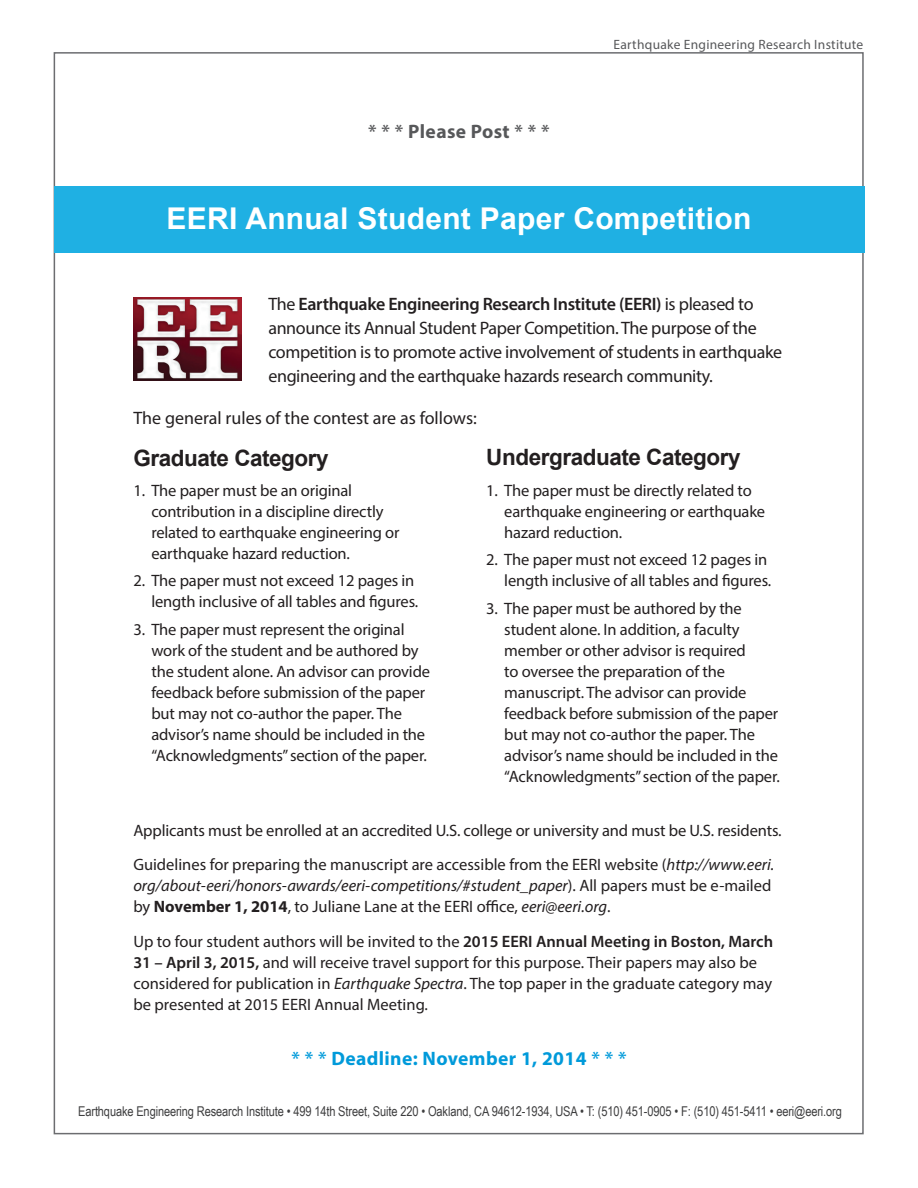
<style>
.page{position:relative;width:918px;height:1188px;background:#fff}
.page>*{position:absolute;margin:0;border:0;box-sizing:border-box;transform-origin:0 0}
._1_2_Cover_Heading{font:700 30px "Arial";letter-spacing:.01em;color:#fff}
._2_2_Non-cover_Headi{font:700 22.5px "Arial";letter-spacing:-.02em;color:#231f20}
._3_1_Body_Paragraph{font:700 19.5px "Myriad Pro";letter-spacing:.02em;color:#009ada}
._3_1_Body_Paragraph-2{font:700 19.5px "Myriad Pro";letter-spacing:.02em;color:#57585a}
._3_1_Body_Paragraph-3{font:18px/24px "Myriad Pro";letter-spacing:-.02em;color:#231f20}
._3_1_Body_Paragraph-4{font:18px "Myriad Pro";color:#231f20}
._3_1_Body_Paragraph-5{font:16.5px/21px "Myriad Pro";letter-spacing:-.01em;color:#231f20}
.t1{font:13.5px "Arial Narrow";letter-spacing:-.01em;color:#3e3e3f}
.t2{font:13.5px "Myriad Pro";letter-spacing:.02em;color:#57585a}
.s1{font-weight:600}
.s2{font-style:italic}
.s3{font-weight:700}
</style>
<div class="page">
<div style="left:54px;top:186px;width:810px;height:67px;background:#1fb0e3"></div>
<img style="left:133px;top:297px;width:108px;height:84px">
<p class="_3_1_Body_Paragraph-2" style="left:368px;top:119px;width:183px"><span class="s1">* * *</span> Please Post <span class="s1">* * *</span></p>
<p class="t2" style="left:614px;top:36px;width:251px">Earthquake Engineering Research Institute</p>
<p class="_1_2_Cover_Heading" style="left:167px;top:199px;width:586px">EERI Annual Student Paper Competition</p>
<p class="_3_1_Body_Paragraph-3" style="left:268px;top:291px;width:515px">The <span class="s1">Earthquake Engineering Research Institute (EERI)</span> is pleased to announce its Annual Student Paper Competition. The purpose of the competition is to promote active involvement of students in earthquake engineering and the earthquake hazards research community.</p>
<p class="_3_1_Body_Paragraph-4" style="left:133px;top:407px;width:345px">The general rules of the contest are as follows:</p>
<p class="_2_2_Non-cover_Headi" style="left:133px;top:443px;width:197px">Graduate Category</p>
<p class="_2_2_Non-cover_Headi" style="left:486px;top:442px;width:256px">Undergraduate Category</p>
<p class="_3_1_Body_Paragraph-5" style="left:151px;top:479px;width:250px;text-indent:-18px">1. The paper must be an original contribution in a discipline directly related to earthquake engineering or earthquake hazard reduction.</p>
<p class="_3_1_Body_Paragraph-5" style="left:133px;top:570px;width:286px;text-align:right">2. The paper must not exceed 12 pages in length inclusive of all tables and figures.</p>
<p class="_3_1_Body_Paragraph-5" style="left:151px;top:619px;width:280px;text-indent:-18px">3. The paper must represent the original work of the student and be authored by the student alone. An advisor can provide feedback before submission of the paper but may not co-author the paper. The advisor’s name should be included in the “Acknowledgments” section of the paper.</p>
<p class="_3_1_Body_Paragraph-5" style="left:504px;top:479px;width:262px;text-indent:-18px">1. The paper must be directly related to earthquake engineering or earthquake hazard reduction.</p>
<p class="_3_1_Body_Paragraph-5" style="left:486px;top:549px;width:286px;text-align:right">2. The paper must not exceed 12 pages in length inclusive of all tables and figures.</p>
<p class="_3_1_Body_Paragraph-5" style="left:504px;top:598px;width:277px;text-indent:-18px">3. The paper must be authored by the student alone. In addition, a faculty member or other advisor is required<br>to oversee the preparation of the manuscript. The advisor can provide feedback before submission of the paper but may not co-author the paper. The advisor’s name should be included in the “Acknowledgments” section of the paper.</p>
<p class="_3_1_Body_Paragraph-5" style="left:133px;top:820px;width:650px">Applicants must be enrolled at an accredited U.S. college or university and must be U.S. residents.</p>
<p class="_3_1_Body_Paragraph-5" style="left:133px;top:854px;width:642px">Guidelines for preparing the manuscript are accessible from the EERI website (<span class="s2">http://www.eeri. org/about-eeri/honors-awards/eeri-competitions/#student_paper</span>). All papers must be e-mailed by <span class="s3">November 1, 2014</span>, to Juliane Lane at the EERI office, <span class="s2">eeri@eeri.org</span>.</p>
<p class="_3_1_Body_Paragraph-5" style="left:133px;top:931px;width:641px">Up to four student authors will be invited to the <span class="s1">2015 EERI Annual Meeting in Boston, March 31 – April 3, 2015,</span> and will receive travel support for this purpose. Their papers may also be considered for publication in <span class="s2">Earthquake Spectra</span>. The top paper in the graduate category may be presented at 2015 EERI Annual Meeting.</p>
<p class="_3_1_Body_Paragraph" style="left:291px;top:1045px;width:337px"><span class="s1">* * *</span> Deadline: November 1, 2014 <span class="s1">* * *</span></p>
<p class="t1" style="left:78px;top:1101px;width:765px">Earthquake Engineering Research Institute • 499 14th Street, Suite 220 • Oakland, CA 94612-1934, USA • T: (510) 451-0905 • F: (510) 451-5411 • eeri@eeri.org</p>
</div>
